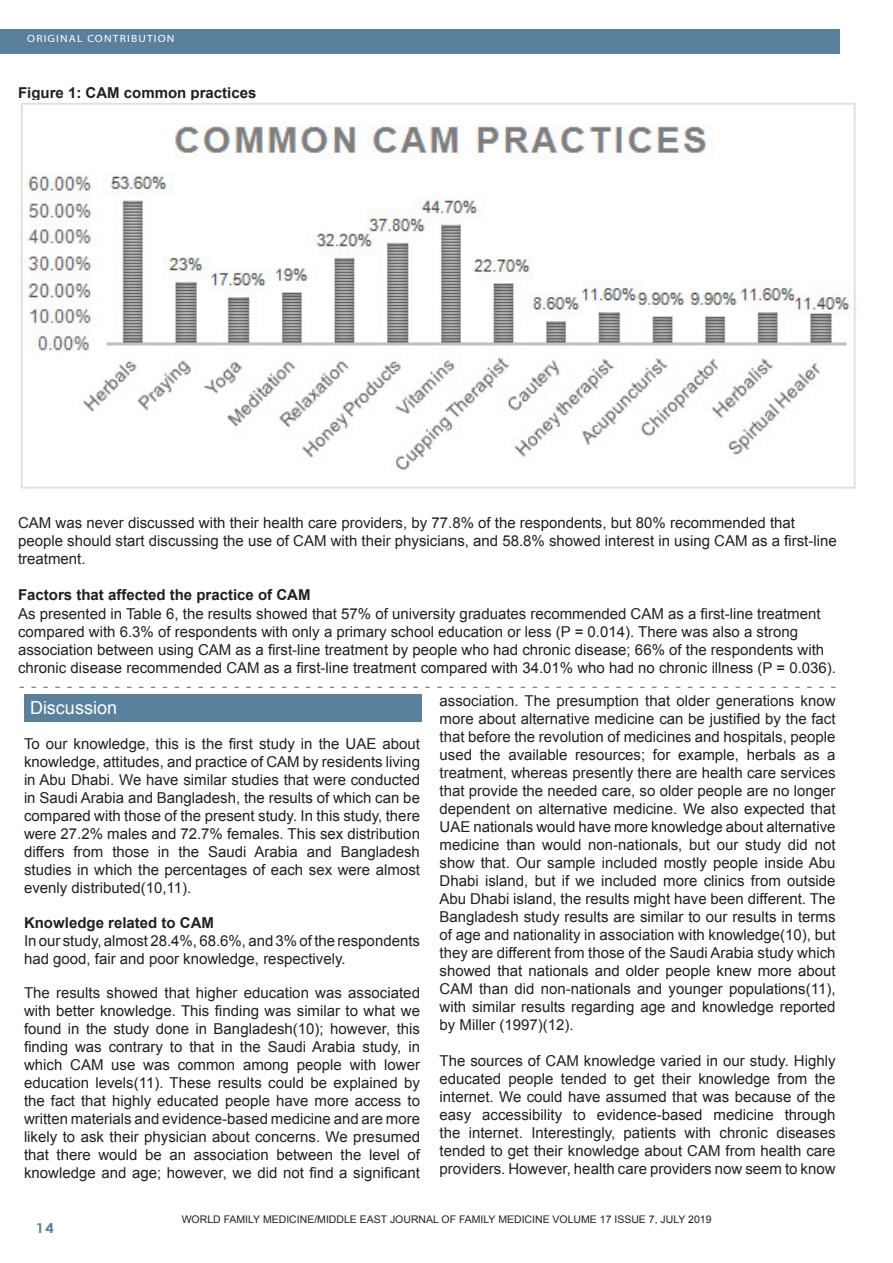
<style>
.page{position:relative;width:893px;height:1263px;background:#fff}
.page>*{position:absolute;margin:0;border:0;box-sizing:border-box;transform-origin:0 0}
.Footnote_Text{font:18px "Arial";color:#fff}
.Footnote_Text-2{font:15px/18px "Arial";color:#231f20;text-align:justify}
.Footnote_Text-3{font:700 15px "Arial";color:#231f20}
.t1{font:700 13.5px "Century Gothic";color:#59809c;scale:1.1 1}
.Footnote_Text-4{font:10.5px "Arial";color:#231f20}
.t2{font:10.5px "Myriad";letter-spacing:.1em;color:#fff;scale:1.1 1}
</style>
<div class="page">
<div style="left:0;top:30px;width:840px;height:24px;background:#59809c"></div>
<img style="left:18px;top:103px;width:839px;height:386px">
<svg style="left:20px;top:687px;width:816px;height:1px"></svg>
<div style="left:24px;top:694px;width:398px;height:28px;background:#59809c"></div>
<p class="t2" style="left:27px;top:34px;width:135px">ORIGINAL CONTRIBUTION</p>
<p class="Footnote_Text-3" style="left:18px;top:83px;width:240px">Figure 1: CAM common practices</p>
<p class="Footnote_Text-2" style="left:18px;top:514px;width:820px;text-align:left">CAM was never discussed with their health care providers, by 77.8% of the respondents, but 80% recommended that people should start discussing the use of CAM with their physicians, and 58.8% showed interest in using CAM as a first-line treatment.</p>
<p class="Footnote_Text-3" style="left:18px;top:585px;width:294px">Factors that affected the practice of CAM</p>
<p class="Footnote_Text-2" style="left:18px;top:604px;width:820px;text-align:left">As presented in Table 6, the results showed that 57% of university graduates recommended CAM as a first-line treatment compared with 6.3% of respondents with only a primary school education or less (P = 0.014). There was also a strong association between using CAM as a first-line treatment by people who had chronic disease; 66% of the respondents with chronic disease recommended CAM as a first-line treatment compared with 34.01% who had no chronic illness (P = 0.036).</p>
<p class="Footnote_Text" style="left:30px;top:695px;width:89px">Discussion</p>
<p class="Footnote_Text-2" style="left:24px;top:735px;width:397px">To our knowledge, this is the first study in the UAE about knowledge, attitudes, and practice of CAM by residents living in Abu Dhabi. We have similar studies that were conducted in Saudi Arabia and Bangladesh, the results of which can be compared with those of the present study. In this study, there were 27.2% males and 72.7% females. This sex distribution differs from those in the Saudi Arabia and Bangladesh studies in which the percentages of each sex were almost evenly distributed(10,11).</p>
<p class="Footnote_Text-3" style="left:24px;top:912px;width:192px">Knowledge related to CAM</p>
<p class="Footnote_Text-2" style="left:24px;top:931px;width:398px">In our study, almost 28.4%, 68.6%, and 3% of the respondents had good, fair and poor knowledge, respectively.</p>
<p class="Footnote_Text-2" style="left:24px;top:984px;width:398px">The results showed that higher education was associated with better knowledge. This finding was similar to what we found in the study done in Bangladesh(10); however, this finding was contrary to that in the Saudi Arabia study, in which CAM use was common among people with lower education levels(11). These results could be explained by the fact that highly educated people have more access to written materials and evidence-based medicine and are more likely to ask their physician about concerns. We presumed that there would be an association between the level of knowledge and age; however, we did not find a significant</p>
<p class="Footnote_Text-2" style="left:440px;top:691px;width:398px">association. The presumption that older generations know more about alternative medicine can be justified by the fact that before the revolution of medicines and hospitals, people used the available resources; for example, herbals as a treatment, whereas presently there are health care services that provide the needed care, so older people are no longer dependent on alternative medicine. We also expected that UAE nationals would have more knowledge about alternative medicine than would non-nationals, but our study did not show that. Our sample included mostly people inside Abu Dhabi island, but if we included more clinics from outside Abu Dhabi island, the results might have been different. The Bangladesh study results are similar to our results in terms of age and nationality in association with knowledge(10), but they are different from those of the Saudi Arabia study which showed that nationals and older people knew more about CAM than did non-nationals and younger populations(11), with similar results regarding age and knowledge reported by Miller (1997)(12).</p>
<p class="Footnote_Text-2" style="left:440px;top:1051px;width:398px">The sources of CAM knowledge varied in our study. Highly educated people tended to get their knowledge from the internet. We could have assumed that was because of the easy accessibility to evidence-based medicine through the internet. Interestingly, patients with chronic diseases tended to get their knowledge about CAM from health care providers. However, health care providers now seem to know</p>
<p class="t1" style="left:36px;top:1217px;width:18px">14</p>
<p class="Footnote_Text-4" style="left:182px;top:1212px;width:531px">WORLD FAMILY MEDICINE/MIDDLE EAST JOURNAL OF FAMILY MEDICINE VOLUME 17 ISSUE 7, JULY 2019</p>
<p class="Footnote_Text-4" style="left:160px;top:1214px;width:572px">WORLD FAMILY MEDICINE/MIDDLE EAST JOURNAL OF FAMILY MEDICINE VOLUME 15 ISSUE 10, DECEMBER 2017</p>
</div>
